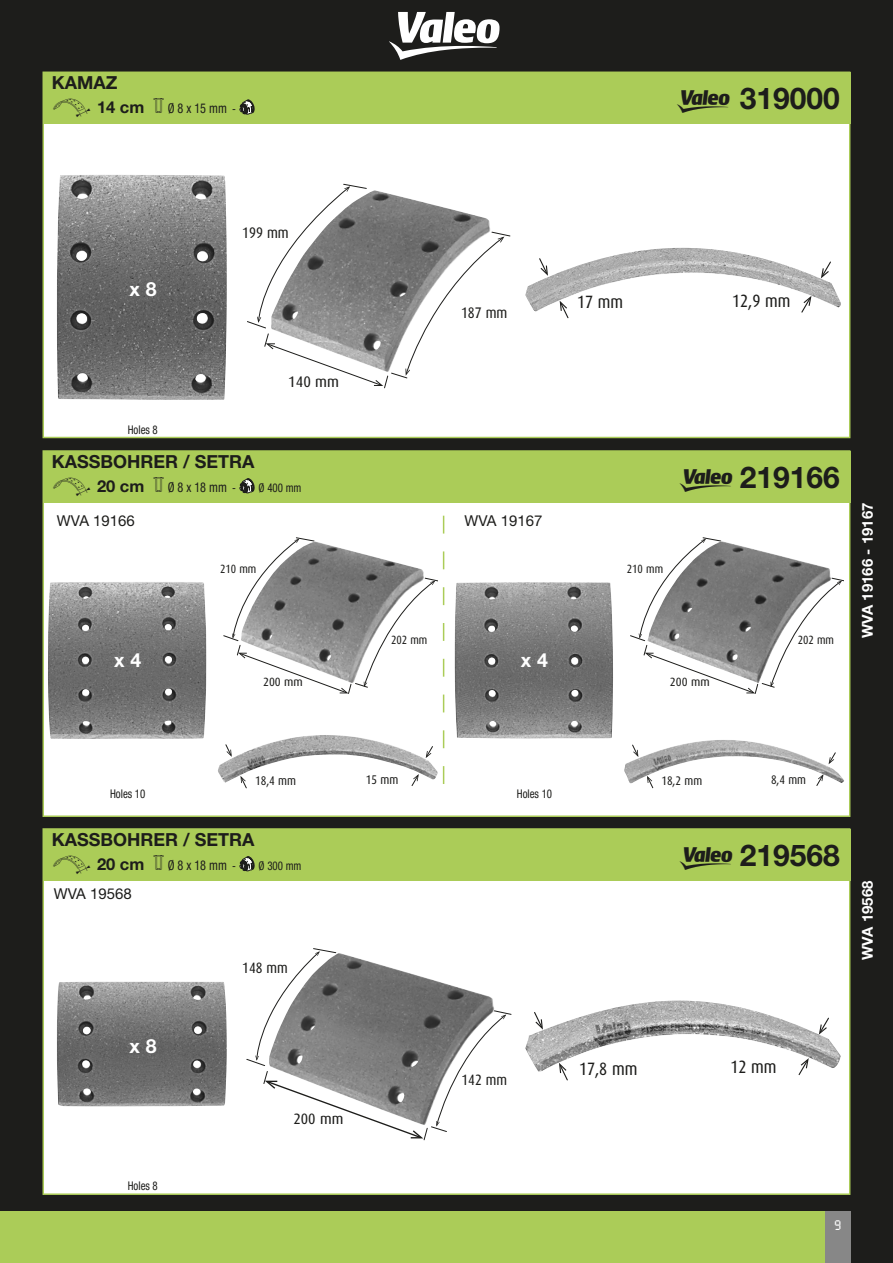
<style>
.page{position:relative;width:893px;height:1263px;background:#1d1d1b}
.page>*{position:absolute;margin:0;border:0;box-sizing:border-box;transform-origin:0 0}
.t1{font:60px "Embray PL";color:#fff}
.Ref{font:700 30px "Helvetica Neue LT Std";color:#1d1d1b}
.t2{font:700 19.5px "Helvetica Neue LT Std";color:#fff}
.Ref-2{font:700 18px "Helvetica Neue LT Std";color:#1d1d1b}
.t3{font:17.85px "Dax Condensed";color:#1d1d1b}
.t4{font:15.3px "Dax Condensed";color:#1d1d1b}
.t5{font:15.3px "Dax Condensed";color:#1d1d1b;scale:1.09 1}
.WVA{font:15px "Helvetica Neue LT Std";color:#1d1d1b}
.WVA_Blanc{font:700 15px "Helvetica Neue LT Std";color:#fff}
.t6{font:15px "Dax Condensed";color:#1d1d1b}
.t7{font:15px "Dax Condensed";color:#1d1d1b;scale:1.09 1}
.Ref-3{font:condensed 13.5px "Helvetica Neue LT Std";color:#1d1d1b;scale:.91 1}
.t8{font:500 13.5px "Quartz";color:#fff}
.t9{font:12.6px "Dax Condensed";color:#1d1d1b}
.t10{font:12.45px "Dax Condensed";color:#1d1d1b}
.CYL{font:condensed 12px "Helvetica Neue LT Std";color:#1d1d1b;scale:.91 1}
.t11{font:12px "Dax Condensed";color:#1d1d1b}
.Ref-4{font:condensed 12px "Helvetica Neue LT Std";color:#1d1d1b;scale:.91 1}
.t12{font:12px "Dax Condensed";color:#1d1d1b;scale:1.09 1}
.s1{font-family:"Freinage";font-stretch:normal;font-size:21px}
.s2{font-weight:700;font-stretch:normal;font-size:16.5px}
.s3{font-size:12px}
.s4{font-size:16.5px}
.s5{font-style:italic;font-stretch:condensed}
</style>
<div class="page">
<div style="left:0;top:1211px;width:825px;height:52px;background:#abcc58"></div>
<div style="left:825px;top:1211px;width:25px;height:52px;background:#878787"></div>
<div style="left:43px;top:828px;width:807px;height:367px;background:#fff;border:2px solid #abcc58"></div>
<div style="left:43px;top:829px;width:807px;height:51px;background:#abcc58"></div>
<svg style="left:239px;top:856px;width:16px;height:15px"></svg>
<svg style="left:246px;top:948px;width:266px;height:193px"></svg>
<img style="left:269px;top:953px;width:226px;height:172px">
<img style="left:57px;top:981px;width:170px;height:125px">
<svg style="left:560px;top:1072px;width:8px;height:9px"></svg>
<img style="left:525px;top:1000px;width:316px;height:72px">
<div style="left:43px;top:450px;width:807px;height:367px;background:#fff;border:2px solid #abcc58"></div>
<div style="left:43px;top:451px;width:807px;height:51px;background:#abcc58"></div>
<svg style="left:239px;top:479px;width:16px;height:14px"></svg>
<svg style="left:443px;top:516px;width:1px;height:268px"></svg>
<svg style="left:223px;top:537px;width:214px;height:157px"></svg>
<img style="left:241px;top:541px;width:184px;height:143px">
<img style="left:48px;top:582px;width:158px;height:157px">
<img style="left:218px;top:735px;width:220px;height:48px">
<img style="left:455px;top:582px;width:158px;height:156px">
<svg style="left:630px;top:537px;width:214px;height:157px"></svg>
<img style="left:647px;top:541px;width:185px;height:142px">
<img style="left:624px;top:740px;width:220px;height:43px">
<div style="left:43px;top:72px;width:807px;height:366px;background:#fff;border:2px solid #abcc58"></div>
<div style="left:43px;top:72px;width:807px;height:51px;background:#abcc58"></div>
<svg style="left:239px;top:100px;width:16px;height:15px"></svg>
<svg style="left:247px;top:183px;width:264px;height:206px"></svg>
<img style="left:271px;top:190px;width:220px;height:182px">
<img style="left:57px;top:175px;width:170px;height:225px">
<svg style="left:564px;top:312px;width:5px;height:7px"></svg>
<img style="left:525px;top:248px;width:316px;height:64px">
<h1 class="t1" style="left:389px;top:4px;width:118px">v</h1>
<p class="Ref-2" style="left:52px;top:72px;width:67px">KAMAZ</p>
<p class="Ref-3" style="left:52px;top:101px;width:204px"><span class="s1">|</span> <span class="s2">14 cm</span> <span class="s1">5</span> Ø 8 x 15 mm <span class="s3">-</span></p>
<p class="Ref" style="left:677px;top:80px;width:164px"><sub>O</sub> 319000</p>
<p class="t2" style="left:130px;top:277px;width:29px">x 8</p>
<p class="CYL" style="left:128px;top:422px;width:35px">Holes 8</p>
<p class="t4" style="left:242px;top:224px;width:48px">199 mm</p>
<p class="t5" style="left:288px;top:373px;width:48px">140 mm</p>
<p class="Ref-2" style="left:52px;top:451px;width:204px">KASSBOHRER / SETRA</p>
<p class="Ref-2" style="left:57px;top:453px;width:151px"><span class="s4">20 cm</span> 219166 <span class="s5">WVA</span></p>
<p class="Ref-3" style="left:52px;top:479px;width:204px"><span class="s1">|</span> <span class="s2">20 cm</span> <span class="s1">5</span> Ø 8 x 18 mm <span class="s3">-</span></p>
<p class="Ref-4" style="left:259px;top:481px;width:49px">Ø 400 mm</p>
<p class="t4" style="left:461px;top:304px;width:48px">187 mm</p>
<p class="WVA" style="left:57px;top:512px;width:79px">WVA 19166</p>
<p class="WVA" style="left:465px;top:512px;width:79px">WVA 19167</p>
<p class="t11" style="left:220px;top:562px;width:38px">210 mm</p>
<p class="t11" style="left:391px;top:634px;width:38px">202 mm</p>
<p class="t2" style="left:114px;top:648px;width:29px">x 4</p>
<p class="t2" style="left:521px;top:648px;width:29px">x 4</p>
<p class="t12" style="left:263px;top:675px;width:38px">200 mm</p>
<p class="t3" style="left:577px;top:293px;width:48px">17 mm</p>
<p class="t3" style="left:732px;top:291px;width:60px">12,9 mm</p>
<p class="Ref" style="left:680px;top:458px;width:161px"><sub>O</sub> 219166</p>
<p class="t11" style="left:627px;top:562px;width:38px">210 mm</p>
<p class="t11" style="left:798px;top:634px;width:38px">202 mm</p>
<p class="t12" style="left:670px;top:675px;width:38px">200 mm</p>
<p class="WVA_Blanc" style="left:858px;top:638px;width:137px;rotate:-90deg">WVA 19166 - 19167</p>
<p class="t9" style="left:255px;top:774px;width:43px">18,4 mm</p>
<p class="t9" style="left:366px;top:773px;width:34px">15 mm</p>
<p class="CYL" style="left:110px;top:786px;width:40px">Holes 10</p>
<p class="CYL" style="left:517px;top:786px;width:40px">Holes 10</p>
<p class="Ref-2" style="left:52px;top:828px;width:204px">KASSBOHRER / SETRA</p>
<p class="Ref-2" style="left:57px;top:830px;width:151px"><span class="s4">20 cm</span> 219568 <span class="s5">WVA</span></p>
<p class="Ref-3" style="left:52px;top:857px;width:204px"><span class="s1">|</span> <span class="s2">20 cm</span> <span class="s1">5</span> Ø 8 x 18 mm <span class="s3">-</span></p>
<p class="Ref-4" style="left:259px;top:859px;width:49px">Ø 300 mm</p>
<p class="WVA" style="left:54px;top:885px;width:79px">WVA 19568</p>
<p class="t2" style="left:130px;top:1034px;width:29px">x 8</p>
<p class="CYL" style="left:128px;top:1179px;width:35px">Holes 8</p>
<p class="t6" style="left:242px;top:960px;width:47px">148 mm</p>
<p class="t7" style="left:293px;top:1111px;width:47px">200 mm</p>
<p class="t6" style="left:461px;top:1072px;width:47px">142 mm</p>
<p class="t10" style="left:661px;top:774px;width:42px">18,2 mm</p>
<p class="t10" style="left:771px;top:773px;width:37px">8,4 mm</p>
<p class="Ref" style="left:680px;top:836px;width:161px"><sub>O</sub> 219568</p>
<p class="WVA_Blanc" style="left:858px;top:960px;width:81px;rotate:-90deg">WVA 19568</p>
<p class="t3" style="left:579px;top:1059px;width:60px">17,8 mm</p>
<p class="t3" style="left:730px;top:1057px;width:48px">12 mm</p>
<p class="t8" style="left:834px;top:1216px;width:8px">9</p>
</div>
